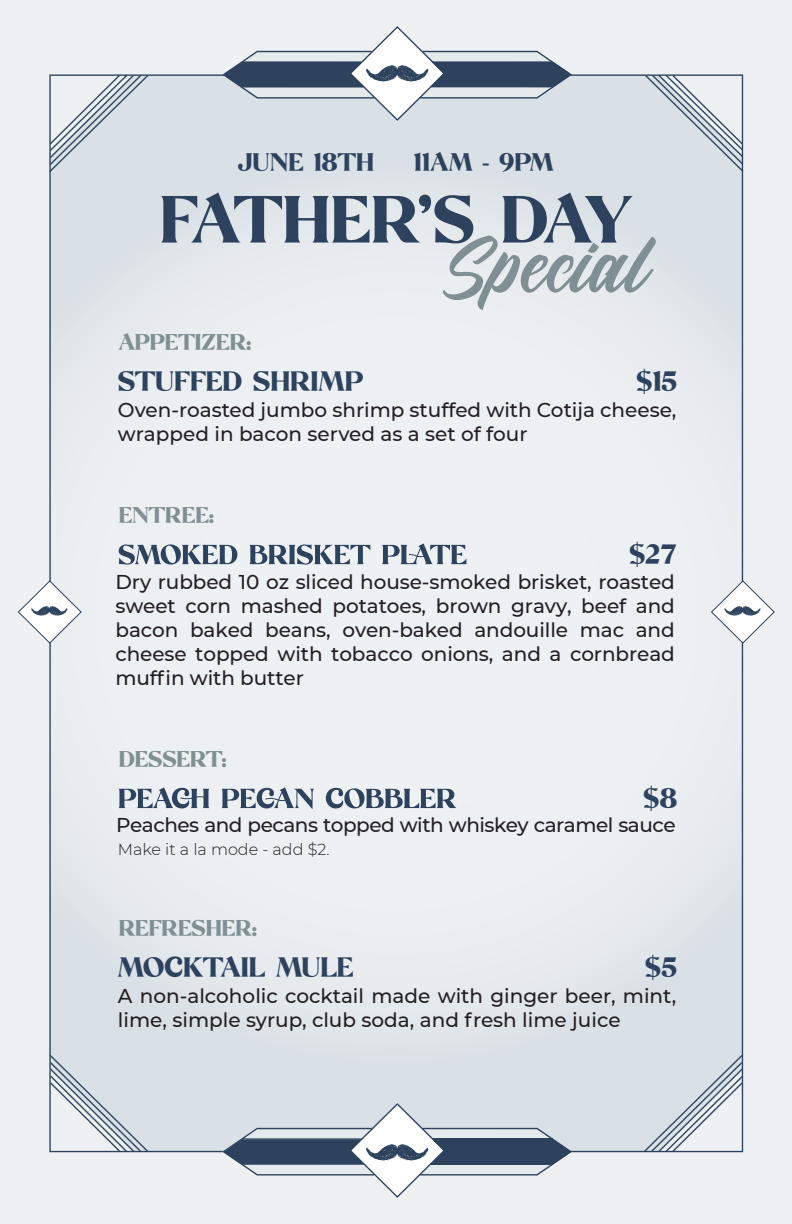
<style>
.page{position:relative;width:792px;height:1224px;background:#eef1f4}
.page>*{position:absolute;margin:0;border:0;box-sizing:border-box;transform-origin:0 0}
.t1{font:77.2px "Mikela";letter-spacing:-.055em;color:#2d425d}
.t2{font:73.2px "Larizo";color:#808f94}
.t3{font:32px "Mikela";color:#2d425d}
.t4{font:29px "Mikela";color:#2d425d}
.t5{font:26px "Mikela";color:#808f94}
.t6{font:500 20px/24px "Montserrat";color:#231f20}
.t7{font:500 20px "Montserrat";letter-spacing:-.025em;color:#231f20}
.t8{font:300 16px "Montserrat";color:#231f20}
</style>
<div class="page">
<div style="left:49px;top:75px;width:694px;height:1076px;background:linear-gradient(to right,#e7ebef,#e6ebee)"></div>
<svg style="left:221px;top:26px;width:352px;height:96px"></svg>
<svg style="left:18px;top:580px;width:64px;height:64px"></svg>
<svg style="left:710px;top:580px;width:65px;height:64px"></svg>
<svg style="left:222px;top:1102px;width:350px;height:96px"></svg>
<svg style="left:49px;top:1053px;width:100px;height:100px"></svg>
<svg style="left:643px;top:1053px;width:101px;height:100px"></svg>
<svg style="left:644px;top:74px;width:100px;height:99px"></svg>
<svg style="left:49px;top:74px;width:101px;height:100px"></svg>
<svg style="left:119px;top:787px;width:338px;height:22px"></svg>
<svg style="left:119px;top:543px;width:347px;height:22px"></svg>
<h3 class="t4" style="left:238px;top:150px;width:137px">JUNE 18TH</h3>
<h3 class="t4" style="left:413px;top:150px;width:142px">11AM - 9PM</h3>
<h1 class="t1" style="left:160px;top:187px;width:474px">FATHER’S DAY</h1>
<h2 class="t2" style="left:443px;top:214px;width:208px">Special</h2>
<h3 class="t5" style="left:119px;top:331px;width:134px">APPETIZER:</h3>
<h3 class="t3" style="left:118px;top:368px;width:247px">STUFFED SHRIMP</h3>
<p class="t6" style="left:118px;top:397px;width:560px">Oven-roasted jumbo shrimp stuffed with Cotija cheese, wrapped in bacon served as a set of four</p>
<h3 class="t3" style="left:636px;top:368px;width:43px">$15</h3>
<h3 class="t5" style="left:119px;top:504px;width:97px">ENTREE:</h3>
<h3 class="t3" style="left:629px;top:541px;width:50px">$27</h3>
<p class="t6" style="left:115px;top:569px;width:561px;text-align:justify">Dry rubbed 10 oz sliced house-smoked brisket, roasted sweet corn mashed potatoes, brown gravy, beef and bacon baked beans, oven-baked andouille mac and cheese topped with tobacco onions, and a cornbread muffin with butter</p>
<h3 class="t5" style="left:119px;top:748px;width:109px">DESSERT:</h3>
<h3 class="t3" style="left:643px;top:785px;width:36px">$8</h3>
<p class="t7" style="left:116px;top:810px;width:561px">Peaches and pecans topped with whiskey caramel sauce</p>
<p class="t8" style="left:118px;top:838px;width:213px">Make it a la mode - add $2.</p>
<h3 class="t5" style="left:119px;top:917px;width:140px">REFRESHER:</h3>
<h3 class="t3" style="left:118px;top:954px;width:237px">MOCKTAIL MULE</h3>
<p class="t6" style="left:118px;top:983px;width:560px">A non-alcoholic cocktail made with ginger beer, mint, lime, simple syrup, club soda, and fresh lime juice</p>
<h3 class="t3" style="left:645px;top:954px;width:34px">$5</h3>
</div>
